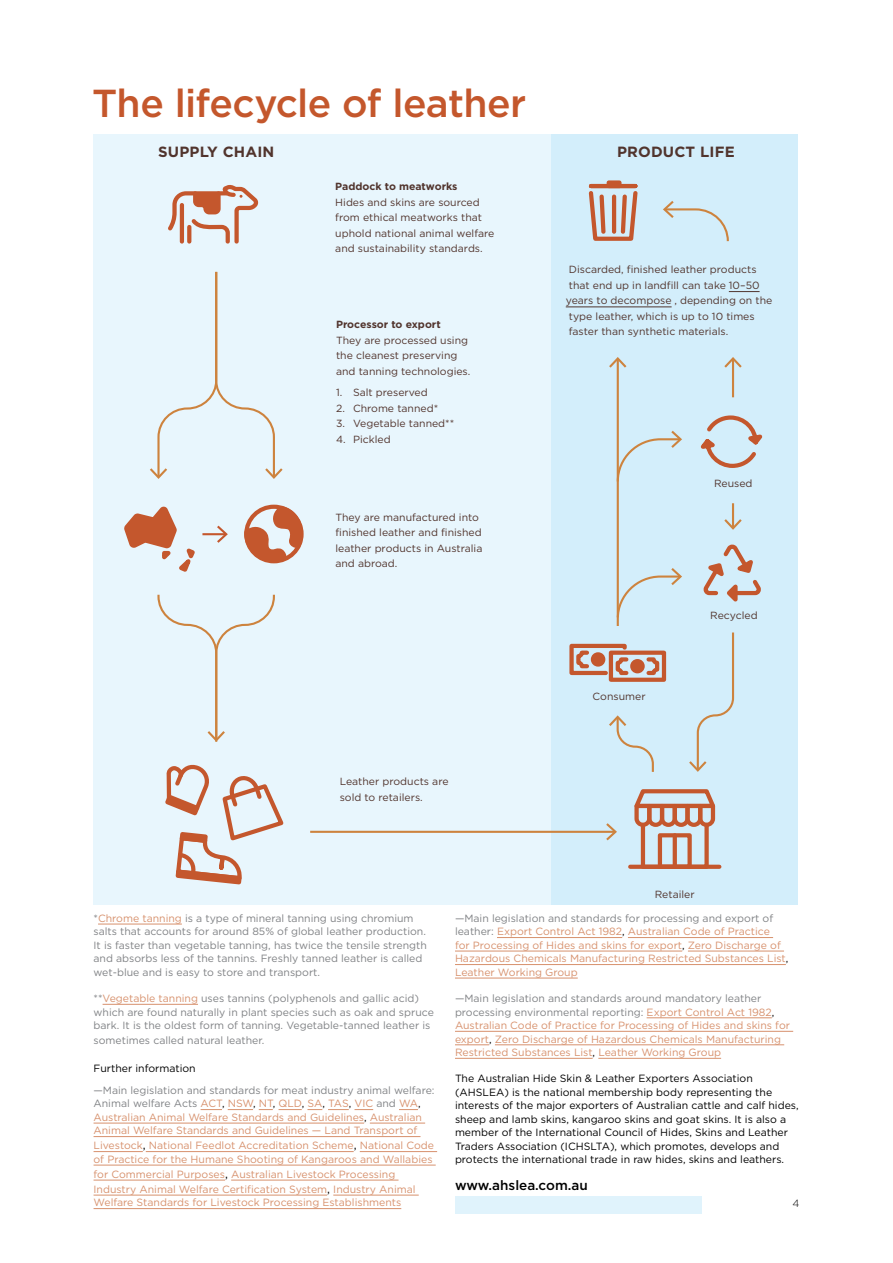
<style>
.page{position:relative;width:893px;height:1263px;background:#fff}
.page>*{position:absolute;margin:0;border:0;box-sizing:border-box;transform-origin:0 0}
.t1{font:500 39px "Gotham HTF";letter-spacing:-.015em;color:#c4572c}
.t2{font:700 14.85px "Gotham HTF";letter-spacing:.01em;color:#51342d}
.t3{font:500 13.5px "Gotham HTF";color:#000}
.t4{font:10.5px/13.5px "Gotham HTF";color:#d7916d}
.t5{font:10.5px/13.5px "Gotham HTF";color:#808285}
.t6{font:10.5px/13.5px "Gotham HTF";color:#000}
.t7{font:10.5px "Gotham HTF";color:#50352e}
.t8{font:300 10.5px "Gotham HTF";color:#000}
.t9{font:10.35px/15.6px "Gotham HTF";color:#51342d}
.t10{font:700 10.35px "Gotham HTF";color:#51342d}
.s1{font-size:10.5px;color:#50352e}
.s2{font-size:10.35px;color:#51342d}
.s3{color:#d7916d}
.s4{color:#808285}
.s5{color:#000}
.s6{font-size:12px;color:#000}
</style>
<div class="page">
<div style="left:94px;top:135px;width:458px;height:770px;background:#e8f6fd"></div>
<div style="left:552px;top:135px;width:246px;height:770px;background:#d3eefb"></div>
<hr style="left:310px;top:831px;width:305px;height:2px;background:#cd833e">
<svg style="left:606px;top:823px;width:11px;height:17px"></svg>
<hr style="left:617px;top:359px;width:2px;height:258px;background:#cd833e">
<svg style="left:609px;top:357px;width:17px;height:11px"></svg>
<hr style="left:202px;top:533px;width:24px;height:2px;background:#c4572d">
<svg style="left:217px;top:526px;width:11px;height:17px"></svg>
<hr style="left:732px;top:503px;width:2px;height:24px;background:#cd833e">
<svg style="left:724px;top:519px;width:18px;height:11px"></svg>
<hr style="left:732px;top:359px;width:2px;height:38px;background:#cd833e">
<svg style="left:724px;top:357px;width:18px;height:11px"></svg>
<svg style="left:616px;top:431px;width:66px;height:53px"></svg>
<svg style="left:663px;top:201px;width:66px;height:41px"></svg>
<svg style="left:616px;top:568px;width:66px;height:58px"></svg>
<svg style="left:150px;top:271px;width:133px;height:208px"></svg>
<svg style="left:157px;top:594px;width:118px;height:148px"></svg>
<svg style="left:168px;top:185px;width:91px;height:59px"></svg>
<svg style="left:244px;top:504px;width:60px;height:60px"></svg>
<svg style="left:700px;top:415px;width:63px;height:53px"></svg>
<svg style="left:703px;top:544px;width:58px;height:58px"></svg>
<div style="left:609px;top:650px;width:57px;height:32px;border:4px solid #c4572d"></div>
<svg style="left:569px;top:643px;width:62px;height:34px"></svg>
<svg style="left:646px;top:657px;width:14px;height:19px"></svg>
<div style="left:632px;top:661px;width:11px;height:10px;background:#c4572d;border-radius:50%"></div>
<div style="left:630px;top:659px;width:15px;height:14px;border:4px solid #c4572d;border-radius:50%"></div>
<hr style="left:591px;top:184px;width:44px;height:4px;background:#c4572d">
<div style="left:607px;top:180px;width:14px;height:8px;border:4px solid #c4572d"></div>
<svg style="left:588px;top:188px;width:50px;height:53px"></svg>
<div style="left:658px;top:833px;width:34px;height:36px;border:4px solid #c4572d"></div>
<svg style="left:673px;top:835px;width:4px;height:29px"></svg>
<svg style="left:634px;top:789px;width:82px;height:40px"></svg>
<div style="left:641px;top:823px;width:68px;height:46px;border:4px solid #c4572d"></div>
<hr style="left:630px;top:865px;width:89px;height:4px;background:#c4572d">
<svg style="left:124px;top:506px;width:71px;height:66px"></svg>
<svg style="left:165px;top:764px;width:119px;height:121px"></svg>
<svg style="left:609px;top:715px;width:45px;height:57px"></svg>
<svg style="left:689px;top:632px;width:46px;height:140px"></svg>
<hr style="left:98px;top:924px;width:84px;height:1px;background:#d7916d">
<hr style="left:103px;top:1004px;width:95px;height:1px;background:#d7916d">
<svg style="left:201px;top:1109px;width:21px;height:1px"></svg>
<svg style="left:228px;top:1109px;width:25px;height:1px"></svg>
<svg style="left:259px;top:1109px;width:14px;height:1px"></svg>
<svg style="left:279px;top:1109px;width:43px;height:1px"></svg>
<svg style="left:328px;top:1109px;width:45px;height:1px"></svg>
<svg style="left:399px;top:1109px;width:19px;height:1px"></svg>
<hr style="left:94px;top:1123px;width:270px;height:1px;background:#d7916d">
<hr style="left:370px;top:1123px;width:55px;height:1px;background:#d7916d">
<hr style="left:94px;top:1136px;width:326px;height:1px;background:#d7916d">
<hr style="left:94px;top:1151px;width:49px;height:1px;background:#d7916d">
<hr style="left:146px;top:1151px;width:208px;height:1px;background:#d7916d">
<hr style="left:360px;top:1151px;width:77px;height:1px;background:#d7916d">
<hr style="left:94px;top:1165px;width:342px;height:1px;background:#d7916d">
<hr style="left:94px;top:1180px;width:131px;height:1px;background:#d7916d">
<hr style="left:231px;top:1180px;width:167px;height:1px;background:#d7916d">
<hr style="left:94px;top:1195px;width:233px;height:1px;background:#d7916d">
<hr style="left:333px;top:1195px;width:86px;height:1px;background:#d7916d">
<hr style="left:94px;top:1208px;width:307px;height:1px;background:#d7916d">
<hr style="left:497px;top:937px;width:125px;height:1px;background:#d7916d">
<hr style="left:628px;top:937px;width:145px;height:1px;background:#d7916d">
<hr style="left:455px;top:951px;width:227px;height:1px;background:#d7916d">
<hr style="left:688px;top:951px;width:96px;height:1px;background:#d7916d">
<hr style="left:455px;top:964px;width:331px;height:1px;background:#d7916d">
<hr style="left:455px;top:978px;width:123px;height:1px;background:#d7916d">
<hr style="left:647px;top:1017px;width:125px;height:1px;background:#d7916d">
<hr style="left:455px;top:1031px;width:338px;height:1px;background:#d7916d">
<hr style="left:455px;top:1044px;width:34px;height:1px;background:#d7916d">
<hr style="left:495px;top:1044px;width:289px;height:1px;background:#d7916d">
<hr style="left:455px;top:1058px;width:138px;height:1px;background:#d7916d">
<hr style="left:598px;top:1058px;width:123px;height:1px;background:#d7916d">
<div style="left:455px;top:1197px;width:247px;height:17px;background:#e0f3fc"></div>
<hr style="left:729px;top:291px;width:31px;height:1px;background:#50352e">
<hr style="left:566px;top:306px;width:106px;height:1px;background:#50352e">
<h1 class="t1" style="left:92px;top:81px;width:436px">The lifecycle of leather</h1>
<h2 class="t2" style="left:158px;top:144px;width:118px">SUPPLY CHAIN</h2>
<h2 class="t2" style="left:617px;top:144px;width:119px">PRODUCT LIFE</h2>
<p class="t10" style="left:335px;top:180px;width:124px">Paddock to meatworks</p>
<p class="t9" style="left:335px;top:194px;width:161px">Hides and skins are sourced from ethical meatworks that uphold national animal welfare and sustainability standards.</p>
<p class="t10" style="left:336px;top:318px;width:106px">Processor to export</p>
<p class="t9" style="left:336px;top:332px;width:136px">They are processed using the cleanest preserving and tanning technologies.</p>
<p class="t9" style="left:336px;top:384px;width:93px">1. Salt preserved</p>
<p class="t9" style="left:336px;top:400px;width:104px">2. Chrome tanned*</p>
<p class="t9" style="left:336px;top:416px;width:120px">3. Vegetable tanned**</p>
<p class="t9" style="left:336px;top:431px;width:56px">4. Pickled</p>
<p class="t9" style="left:335px;top:509px;width:148px">They are manufactured into finished leather and finished leather products in Australia and abroad.</p>
<p class="t9" style="left:340px;top:774px;width:110px">Leather products are sold to retailers.</p>
<p class="t9" style="left:569px;top:261px;width:192px">Discarded, finished leather products that end up in landfill can take <span class="s1">10–50</span></p>
<p class="t7" style="left:566px;top:294px;width:208px">years to decompose <span class="s2">, depending on the</span></p>
<p class="t9" style="left:569px;top:308px;width:187px">type leather, which is up to 10 times faster than synthetic materials.</p>
<p class="t9" style="left:714px;top:476px;width:40px">Reused</p>
<p class="t9" style="left:593px;top:688px;width:54px">Consumer</p>
<p class="t9" style="left:710px;top:607px;width:49px">Recycled</p>
<p class="t9" style="left:655px;top:886px;width:41px">Retailer</p>
<p class="t5" style="left:94px;top:911px;width:335px">*<span class="s3">Chrome tanning</span> is a type of mineral tanning using chromium salts that accounts for around 85% of global leather production.<br>It is faster than vegetable tanning, has twice the tensile strength and absorbs less of the tannins. Freshly tanned leather is called wet-blue and is easy to store and transport.</p>
<p class="t5" style="left:94px;top:991px;width:342px">**<span class="s3">Vegetable tanning</span> uses tannins (polyphenols and gallic acid) which are found naturally in plant species such as oak and spruce bark. It is the oldest form of tanning. Vegetable-tanned leather is</p>
<p class="t5" style="left:94px;top:1033px;width:172px">sometimes called natural leather.</p>
<p class="t6" style="left:94px;top:1061px;width:104px">Further information</p>
<p class="t4" style="left:94px;top:1083px;width:343px"><span class="s4">—Main legislation and standards for meat industry animal welfare:<br>Animal welfare Acts</span> ACT<span class="s5">,</span> NSW<span class="s5">,</span> NT<span class="s5">,</span> QLD<span class="s5">,</span> SA<span class="s5">,</span> TAS<span class="s5">,</span> VIC <span class="s4">and</span> WA<span class="s5">, </span>Australian Animal Welfare Standards and Guidelines<span class="s5">,</span> Australian Animal Welfare Standards and Guidelines — Land Transport of</p>
<p class="t4" style="left:94px;top:1139px;width:342px">Livestock<span class="s6">,</span> National Feedlot Accreditation Scheme<span class="s6">,</span> National Code of Practice for the Humane Shooting of Kangaroos and Wallabies</p>
<p class="t4" style="left:94px;top:1166px;width:324px;line-height:15px">for Commercial Purposes<span class="s6">,</span> Australian Livestock Processing<br>Industry Animal Welfare Certification System<span class="s6">,</span> Industry Animal</p>
<p class="t4" style="left:94px;top:1196px;width:309px">Welfare Standards for Livestock Processing Establishments</p>
<p class="t4" style="left:455px;top:911px;width:335px"><span class="s4">—Main legislation and standards for processing and export of leather:</span> Export Control Act 1982<span class="s5">,</span> Australian Code of Practice<br>for Processing of Hides and skins for export<span class="s5">,</span> Zero Discharge of Hazardous Chemicals Manufacturing Restricted Substances List<span class="s5">, </span>Leather Working Group</p>
<p class="t4" style="left:455px;top:991px;width:337px"><span class="s4">—Main legislation and standards around mandatory leather processing environmental reporting:</span> Export Control Act 1982<span class="s5">, </span>Australian Code of Practice for Processing of Hides and skins for export<span class="s5">,</span> Zero Discharge of Hazardous Chemicals Manufacturing Restricted Substances List<span class="s5">,</span> Leather Working Group</p>
<p class="t6" style="left:455px;top:1072px;width:345px">The Australian Hide Skin &amp; Leather Exporters Association (AHSLEA) is the national membership body representing the interests of the major exporters of Australian cattle and calf hides, sheep and lamb skins, kangaroo skins and goat skins. It is also a member of the International Council of Hides, Skins and Leather Traders Association (ICHSLTA), which promotes, develops and protects the international trade in raw hides, skins and leathers.</p>
<p class="t3" style="left:455px;top:1177px;width:134px">www.ahslea.com.au</p>
<p class="t8" style="left:792px;top:1197px;width:8px">4</p>
</div>
